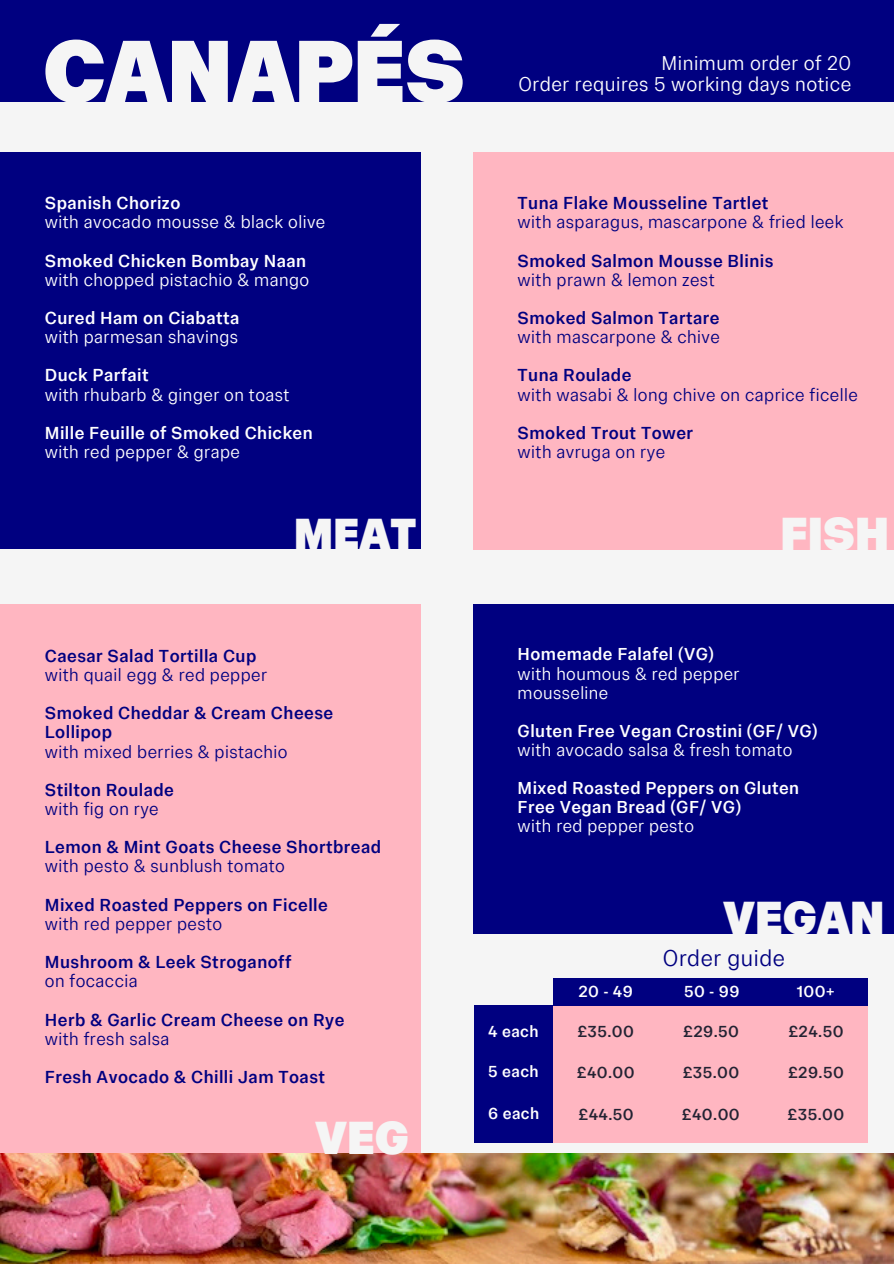
<style>
.page{position:relative;width:894px;height:1264px;background:#fff}
.page>*{position:absolute;margin:0;border:0;box-sizing:border-box;transform-origin:0 0}
.t1{font:800 90px "Imperial Sans Text";letter-spacing:-.02em;color:#f5f5f5}
.t2{font:800 48px "Imperial Sans Text";letter-spacing:-.02em;color:#f5f5f5}
.t3{font:800 45px "Imperial Sans Text";color:#f5f5f5}
.t4{font:300 23.1px "Imperial Sans Text";letter-spacing:.025em;color:#000080}
.t5{font:300 20.25px/21.3px "Imperial Sans Text";letter-spacing:.025em;color:#fff;text-align:right}
.t6{font:500 18px/19.2px "Imperial Sans Text";letter-spacing:.025em;color:#000080}
.t7{font:300 18px "Imperial Sans Text";letter-spacing:.025em;color:#000080}
.t8{font:300 18px "Imperial Sans Text";letter-spacing:.025em;color:#fff}
.t9{font:500 18px "Imperial Sans Text";letter-spacing:.025em;color:#fff}
.t10{font:500 17.85px/19px "Imperial Sans Text";letter-spacing:.025em;color:#fff}
.t11{font:300 17.85px/19px "Imperial Sans Text";letter-spacing:.025em;color:#fff}
.t12{font:500 16.5px "Imperial Sans Text";letter-spacing:.025em;color:#232333}
.t13{font:500 16.5px "Imperial Sans Text";letter-spacing:.025em;color:#fff}
</style>
<div class="page">
<div style="left:0;top:0;width:893px;height:1263px;background:#f5f5f5"></div>
<div style="left:0;top:0;width:893px;height:102px;background:#000080"></div>
<div style="left:0;top:153px;width:420px;height:396px;background:#000080"></div>
<div style="left:473px;top:152px;width:420px;height:397px;background:#ffb6c1"></div>
<div style="left:0;top:604px;width:420px;height:549px;background:#ffb6c1"></div>
<div style="left:473px;top:604px;width:420px;height:329px;background:#000080"></div>
<img style="left:0;top:1153px;width:893px;height:110px">
<div style="left:553px;top:978px;width:313px;height:164px;background:#ffb6c1"></div>
<div style="left:553px;top:978px;width:313px;height:27px;background:#000080"></div>
<div style="left:474px;top:1005px;width:79px;height:137px;background:#000080"></div>
<h4 class="t1" style="left:43px;top:35px;width:424px">CANAPÉS</h4>
<p class="t9" style="left:45px;top:196px;width:137px">Spanish Chorizo</p>
<p class="t8" style="left:45px;top:215px;width:282px">with avocado mousse &amp; black olive</p>
<p class="t9" style="left:45px;top:253px;width:263px">Smoked Chicken Bombay Naan</p>
<p class="t8" style="left:45px;top:272px;width:266px">with chopped pistachio &amp; mango</p>
<p class="t9" style="left:45px;top:310px;width:196px">Cured Ham on Ciabatta</p>
<p class="t8" style="left:45px;top:329px;width:195px">with parmesan shavings</p>
<p class="t9" style="left:45px;top:368px;width:105px">Duck Parfait</p>
<h2 class="t8" style="left:45px;top:387px;width:246px">with rhubarb &amp; ginger on toast</h2>
<p class="t9" style="left:45px;top:425px;width:269px">Mille Feuille of Smoked Chicken</p>
<p class="t8" style="left:45px;top:444px;width:196px">with red pepper &amp; grape</p>
<p class="t5" style="left:518px;top:54px;width:334px">Minimum order of 20<br>Order requires 5 working days notice</p>
<p class="t6" style="left:517px;top:195px;width:252px">Tuna Flake Mousseline Tartlet</p>
<p class="t7" style="left:517px;top:215px;width:327px">with asparagus, mascarpone &amp; fried leek</p>
<p class="t6" style="left:517px;top:252px;width:257px">Smoked Salmon Mousse Blinis</p>
<p class="t7" style="left:517px;top:272px;width:198px">with prawn &amp; lemon zest</p>
<p class="t6" style="left:517px;top:310px;width:203px">Smoked Salmon Tartare</p>
<p class="t7" style="left:517px;top:329px;width:204px">with mascarpone &amp; chive</p>
<p class="t6" style="left:517px;top:367px;width:115px">Tuna Roulade</p>
<p class="t7" style="left:517px;top:387px;width:341px">with wasabi &amp; long chive on caprice ficelle</p>
<h2 class="t6" style="left:517px;top:424px;width:177px">Smoked Trout Tower</h2>
<p class="t7" style="left:517px;top:444px;width:149px">with avruga on rye</p>
<h1 class="t3" style="left:293px;top:515px;width:125px">MEAT</h1>
<p class="t2" style="left:779px;top:514px;width:111px">FISH</p>
<p class="t6" style="left:45px;top:648px;width:213px">Caesar Salad Tortilla Cup</p>
<p class="t7" style="left:45px;top:667px;width:224px">with quail egg &amp; red pepper</p>
<p class="t6" style="left:45px;top:705px;width:290px">Smoked Cheddar &amp; Cream Cheese<br>Lollipop</p>
<p class="t7" style="left:45px;top:744px;width:244px">with mixed berries &amp; pistachio</p>
<p class="t6" style="left:45px;top:781px;width:131px">Stilton Roulade</p>
<p class="t7" style="left:45px;top:801px;width:115px">with fig on rye</p>
<p class="t6" style="left:45px;top:839px;width:338px">Lemon &amp; Mint Goats Cheese Shortbread</p>
<p class="t7" style="left:45px;top:859px;width:241px">with pesto &amp; sunblush tomato</p>
<p class="t6" style="left:45px;top:896px;width:284px">Mixed Roasted Peppers on Ficelle</p>
<p class="t7" style="left:45px;top:916px;width:179px">with red pepper pesto</p>
<p class="t6" style="left:45px;top:954px;width:248px">Mushroom &amp; Leek Stroganoff</p>
<p class="t7" style="left:45px;top:973px;width:94px">on focaccia</p>
<h5 class="t6" style="left:45px;top:1011px;width:301px">Herb &amp; Garlic Cream Cheese on Rye</h5>
<p class="t7" style="left:45px;top:1031px;width:126px">with fresh salsa</p>
<p class="t6" style="left:45px;top:1068px;width:282px">Fresh Avocado &amp; Chilli Jam Toast</p>
<p class="t2" style="left:315px;top:1118px;width:96px">VEG</p>
<p class="t10" style="left:517px;top:646px;width:198px">Homemade Falafel (VG)</p>
<p class="t11" style="left:517px;top:665px;width:223px">with houmous &amp; red pepper mousseline</p>
<p class="t10" style="left:517px;top:722px;width:301px">Gluten Free Vegan Crostini (GF/ VG)</p>
<p class="t11" style="left:517px;top:741px;width:276px">with avocado salsa &amp; fresh tomato</p>
<h2 class="t10" style="left:517px;top:779px;width:283px">Mixed Roasted Peppers on Gluten<br>Free Vegan Bread (GF/ VG)</h2>
<h3 class="t11" style="left:517px;top:817px;width:178px">with red pepper pesto</h3>
<p class="t2" style="left:722px;top:897px;width:164px">VEGAN</p>
<h5 class="t13" style="left:578px;top:984px;width:56px">20 - 49</h5>
<h2 class="t4" style="left:662px;top:948px;width:124px">Order guide</h2>
<h5 class="t13" style="left:684px;top:984px;width:57px">50 - 99</h5>
<h5 class="t13" style="left:796px;top:984px;width:40px">100+</h5>
<h5 class="t13" style="left:488px;top:1024px;width:52px">4 each</h5>
<h5 class="t12" style="left:577px;top:1024px;width:58px">£35.00</h5>
<h5 class="t12" style="left:683px;top:1024px;width:57px">£29.50</h5>
<h5 class="t12" style="left:788px;top:1024px;width:57px">£24.50</h5>
<h5 class="t13" style="left:488px;top:1064px;width:52px">5 each</h5>
<h5 class="t12" style="left:576px;top:1065px;width:59px">£40.00</h5>
<h5 class="t12" style="left:682px;top:1065px;width:58px">£35.00</h5>
<h5 class="t12" style="left:787px;top:1065px;width:57px">£29.50</h5>
<h5 class="t13" style="left:488px;top:1106px;width:53px">6 each</h5>
<h5 class="t12" style="left:578px;top:1107px;width:57px">£44.50</h5>
<h5 class="t12" style="left:681px;top:1107px;width:59px">£40.00</h5>
<h5 class="t12" style="left:787px;top:1107px;width:58px">£35.00</h5>
</div>
